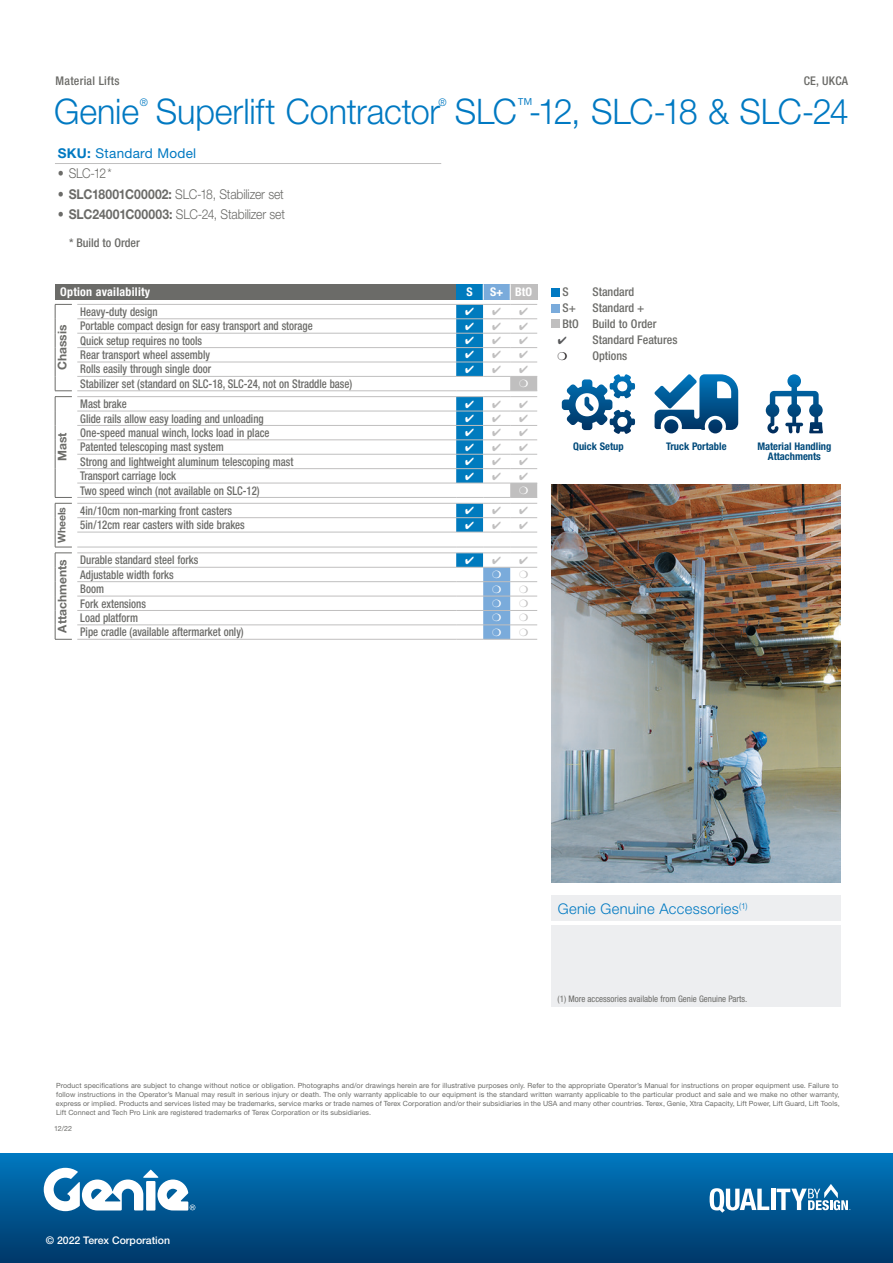
<style>
.page{position:relative;width:893px;height:1263px;background:#fff}
.page>*{position:absolute;margin:0;border:0;box-sizing:border-box;transform-origin:0 0}
.t1{font:300 35.25px "Helvetica Neue LT Std";letter-spacing:-.005em;color:#0079c2}
.ACCESSORIES-HEADER{font:300 14.7px "Helvetica Neue LT Std";letter-spacing:.02em;color:#0079c2}
.t2{font:300 13.5px "Helvetica Neue LT Std";letter-spacing:-.01em;color:#6b6b68;scale:.9 1}
.STOCKMODELS{font:13.5px "Helvetica Neue LT Std";letter-spacing:.02em;color:#0079c2}
.CHART_BODY{font:500 condensed 12px "Helvetica Neue LT Std";color:#6b6b68;scale:.9 1}
.OPTIONAVAILABILITY{font:700 condensed 12px "Helvetica Neue LT Std";letter-spacing:.02em;color:#fff}
.STANDARDBUILDFEATURE{font:500 condensed 12px "Helvetica Neue LT Std";color:#6b6b68}
.PRODUCTFAMILY{font:500 condensed 12px "Helvetica Neue LT Std";letter-spacing:.02em;color:#6b6b68}
.STANDARDMODELS{font:500 condensed 12px "Helvetica Neue LT Std";color:#6b6b68}
.BUILDTOCUSTOMERORDER{font:500 condensed 12px "Helvetica Neue LT Std";color:#6b6b68}
.ATTACHMENTS{font:700 12px "Helvetica Neue LT Std";color:#6b6b68}
.STANDARDBUILDPLUSOPT{font:500 condensed 12px "Helvetica Neue LT Std";color:#6b6b68}
.STANDARDBUILD{font:500 condensed 12px "Helvetica Neue LT Std";color:#6b6b68}
.OPTIONS{font:500 condensed 12px "Helvetica Neue LT Std";color:#6b6b68}
.CHASSIS{font:700 12px "Helvetica Neue LT Std";color:#6b6b68}
.STANDARDSCOMPLIANCE{font:500 condensed 12px "Helvetica Neue LT Std";letter-spacing:.02em;color:#6b6b68}
.BASE{font:500 condensed 12px "Helvetica Neue LT Std";color:#6b6b68}
.MAST{font:700 12px "Helvetica Neue LT Std";color:#6b6b68}
.ICONTEXT{font:700 condensed 10.5px/10.5px "Helvetica Neue LT Std";color:#004a7b;text-align:center}
.t3{font:500 10.5px "Helvetica Neue LT Std";color:#fff}
.WHEELS___CASTERS{font:700 10.5px "Helvetica Neue LT Std";letter-spacing:-.005em;color:#6b6b68}
.t4{font:300 10.5px "Helvetica Neue LT Std";color:#0079c2}
.NOTE{font:condensed 9px "Helvetica Neue LT Std";color:#6b6b68}
.FOOTER-COPYRIGHT{font:7.2px/9px "Helvetica Neue LT Std";letter-spacing:.01em;color:#6b6b68}
.UPDATE{font:7.2px "Helvetica Neue LT Std";color:#6b6b68}
.s1{font-weight:700}
</style>
<div class="page">
<div style="left:0;top:1153px;width:893px;height:110px;background:linear-gradient(to bottom,#0077bf,#003868)"></div>
<svg style="left:710px;top:1188px;width:59px;height:25px"></svg>
<hr style="left:771px;top:1188px;width:4px;height:22px;background:#fff">
<svg style="left:777px;top:1184px;width:73px;height:26px"></svg>
<svg style="left:44px;top:1168px;width:151px;height:43px"></svg>
<div style="left:551px;top:288px;width:9px;height:8px;background:#0079c2"></div>
<div style="left:551px;top:304px;width:9px;height:8px;background:#7aabdb"></div>
<div style="left:551px;top:320px;width:9px;height:8px;background:#c0bfbf"></div>
<div style="left:551px;top:926px;width:290px;height:81px;background:#edeef0"></div>
<div style="left:551px;top:895px;width:290px;height:26px;background:#edeef0"></div>
<div style="left:55px;top:284px;width:401px;height:16px;background:#6b6b68"></div>
<hr style="left:77px;top:304px;width:379px;height:1px;background:#c0bfbf">
<hr style="left:77px;top:319px;width:379px;height:1px;background:#c0bfbf">
<hr style="left:77px;top:333px;width:379px;height:1px;background:#c0bfbf">
<hr style="left:77px;top:347px;width:379px;height:1px;background:#c0bfbf">
<hr style="left:77px;top:362px;width:379px;height:1px;background:#c0bfbf">
<hr style="left:77px;top:376px;width:379px;height:1px;background:#c0bfbf">
<hr style="left:77px;top:391px;width:379px;height:1px;background:#c0bfbf">
<hr style="left:77px;top:396px;width:379px;height:1px;background:#c0bfbf">
<hr style="left:77px;top:411px;width:379px;height:1px;background:#c0bfbf">
<hr style="left:77px;top:425px;width:379px;height:1px;background:#c0bfbf">
<hr style="left:77px;top:440px;width:379px;height:1px;background:#c0bfbf">
<hr style="left:77px;top:454px;width:379px;height:1px;background:#c0bfbf">
<hr style="left:77px;top:468px;width:379px;height:1px;background:#c0bfbf">
<hr style="left:77px;top:483px;width:379px;height:1px;background:#c0bfbf">
<hr style="left:77px;top:497px;width:379px;height:1px;background:#c0bfbf">
<hr style="left:77px;top:503px;width:379px;height:1px;background:#c0bfbf">
<hr style="left:77px;top:517px;width:379px;height:1px;background:#c0bfbf">
<hr style="left:77px;top:532px;width:379px;height:1px;background:#c0bfbf">
<hr style="left:77px;top:547px;width:379px;height:1px;background:#c0bfbf">
<hr style="left:77px;top:553px;width:379px;height:1px;background:#c0bfbf">
<hr style="left:77px;top:567px;width:379px;height:1px;background:#c0bfbf">
<hr style="left:77px;top:581px;width:379px;height:1px;background:#c0bfbf">
<hr style="left:77px;top:596px;width:379px;height:1px;background:#c0bfbf">
<hr style="left:77px;top:610px;width:379px;height:1px;background:#c0bfbf">
<hr style="left:77px;top:625px;width:379px;height:1px;background:#c0bfbf">
<hr style="left:77px;top:639px;width:379px;height:1px;background:#c0bfbf">
<svg style="left:55px;top:304px;width:17px;height:336px"></svg>
<hr style="left:55px;top:163px;width:386px;height:1px;background:#c0bfbf">
<svg style="left:562px;top:374px;width:73px;height:60px"></svg>
<div style="left:708px;top:419px;width:14px;height:14px;background:#003162;border-radius:7px"></div>
<div style="left:664px;top:419px;width:14px;height:14px;background:#003162;border-radius:7px"></div>
<svg style="left:655px;top:374px;width:83px;height:56px"></svg>
<svg style="left:766px;top:374px;width:57px;height:59px"></svg>
<img style="left:551px;top:484px;width:290px;height:398px">
<svg style="left:456px;top:284px;width:81px;height:356px"></svg>
<p class="PRODUCTFAMILY" style="left:56px;top:73px;width:65px">Material Lifts</p>
<p class="STANDARDSCOMPLIANCE" style="left:804px;top:73px;width:46px">CE, UKCA</p>
<p class="t1" style="left:54px;top:90px;width:87px">Genie</p>
<p class="t4" style="left:140px;top:96px;width:10px">®</p>
<p class="t1" style="left:156px;top:90px;width:694px">Superlift Contractor SLC<sup>™</sup>-12, SLC-18 &amp; SLC-24</p>
<p class="t4" style="left:439px;top:96px;width:10px">®</p>
<p class="STOCKMODELS" style="left:58px;top:145px;width:140px"><span class="s1">SKU:</span> Standard Model</p>
<p class="t2" style="left:58px;top:165px;width:61px">• SLC-12*</p>
<p class="t2" style="left:58px;top:186px;width:252px">• <span class="s1">SLC18001C00002:</span> SLC-18, Stabilizer set</p>
<p class="t2" style="left:58px;top:206px;width:254px">• <span class="s1">SLC24001C00003:</span> SLC-24, Stabilizer set</p>
<p class="STANDARDMODELS" style="left:69px;top:236px;width:72px">* Build to Order</p>
<p class="OPTIONAVAILABILITY" style="left:60px;top:285px;width:92px">Option availability</p>
<p class="OPTIONAVAILABILITY" style="left:467px;top:285px;width:8px">S</p>
<p class="OPTIONAVAILABILITY" style="left:490px;top:285px;width:15px">S+</p>
<p class="OPTIONAVAILABILITY" style="left:515px;top:285px;width:18px">BtO</p>
<p class="CHASSIS" style="left:55px;top:370px;width:47px;rotate:-90deg">Chassis</p>
<p class="CHART_BODY" style="left:80px;top:304px;width:87px">Heavy-duty design</p>
<p class="CHART_BODY" style="left:80px;top:319px;width:260px">Portable compact design for easy transport and storage</p>
<p class="CHART_BODY" style="left:80px;top:333px;width:137px">Quick setup requires no tools</p>
<p class="CHART_BODY" style="left:80px;top:348px;width:146px">Rear transport wheel assembly</p>
<p class="CHART_BODY" style="left:80px;top:362px;width:147px">Rolls easily through single door</p>
<p class="CHART_BODY" style="left:80px;top:376px;width:304px">Stabilizer set (standard on SLC-18, SLC-24, not on Straddle base)</p>
<p class="MAST" style="left:55px;top:461px;width:30px;rotate:-90deg">Mast</p>
<p class="CHART_BODY" style="left:80px;top:397px;width:53px">Mast brake</p>
<p class="CHART_BODY" style="left:80px;top:411px;width:205px">Glide rails allow easy loading and unloading</p>
<p class="CHART_BODY" style="left:80px;top:425px;width:212px">One-speed manual winch, locks load in place</p>
<p class="CHART_BODY" style="left:80px;top:440px;width:161px">Patented telescoping mast system</p>
<p class="CHART_BODY" style="left:80px;top:454px;width:238px">Strong and lightweight aluminum telescoping mast</p>
<p class="CHART_BODY" style="left:80px;top:469px;width:108px">Transport carriage lock</p>
<p class="CHART_BODY" style="left:80px;top:483px;width:201px">Two speed winch (not available on SLC-12)</p>
<p class="WHEELS___CASTERS" style="left:55px;top:543px;width:38px;rotate:-90deg">Wheels</p>
<p class="CHART_BODY" style="left:80px;top:503px;width:170px">4in/ 10cm non-marking front casters</p>
<p class="CHART_BODY" style="left:80px;top:518px;width:184px">5in/ 12cm rear casters with side brakes</p>
<p class="ATTACHMENTS" style="left:55px;top:633px;width:75px;rotate:-90deg">Attachments</p>
<p class="CHART_BODY" style="left:80px;top:553px;width:133px">Durable standard steel forks</p>
<p class="CHART_BODY" style="left:80px;top:567px;width:105px">Adjustable width forks</p>
<p class="CHART_BODY" style="left:80px;top:582px;width:28px">Boom</p>
<p class="CHART_BODY" style="left:80px;top:596px;width:75px">Fork extensions</p>
<p class="CHART_BODY" style="left:80px;top:610px;width:66px">Load platform</p>
<p class="CHART_BODY" style="left:80px;top:625px;width:183px">Pipe cradle (available aftermarket only)</p>
<p class="BASE" style="left:562px;top:285px;width:8px">S</p>
<p class="STANDARDBUILD" style="left:592px;top:285px;width:43px">Standard</p>
<p class="BASE" style="left:562px;top:301px;width:15px">S+</p>
<p class="STANDARDBUILDPLUSOPT" style="left:592px;top:301px;width:54px">Standard +</p>
<p class="BASE" style="left:562px;top:317px;width:18px">BtO</p>
<p class="BUILDTOCUSTOMERORDER" style="left:592px;top:317px;width:66px">Build to Order</p>
<p class="STANDARDBUILDFEATURE" style="left:592px;top:333px;width:87px">Standard Features</p>
<p class="OPTIONS" style="left:592px;top:349px;width:36px">Options</p>
<p class="ICONTEXT" style="left:573px;top:441px;width:52px">Quick Setup</p>
<p class="ICONTEXT" style="left:666px;top:441px;width:62px">Truck Portable</p>
<p class="ICONTEXT" style="left:757px;top:441px;width:76px">Material Handling<br>Attachments</p>
<p class="ACCESSORIES-HEADER" style="left:558px;top:900px;width:191px">Genie Genuine Accessories<sup>(1)</sup></p>
<p class="NOTE" style="left:558px;top:993px;width:191px">(1) More accessories available from Genie Genuine Parts.</p>
<p class="FOOTER-COPYRIGHT" style="left:56px;top:1081px;width:785px">Product specifications are subject to change without notice or obligation. Photographs and/or drawings herein are for illustrative purposes only. Refer to the appropriate Operator’s Manual for instructions on proper equipment use. Failure to follow instructions in the Operator’s Manual may result in serious injury or death. The only warranty applicable to our equipment is the standard written warranty applicable to the particular product and sale and we make no other warranty, express or implied. Products and services listed may be trademarks, service marks or trade names of Terex Corporation and/or their subsidiaries in the USA and many other countries. Terex, Genie, Xtra Capacity, Lift Power, Lift Guard, Lift Tools, Lift Connect and Tech Pro Link are registered trademarks of Terex Corporation or its subsidiaries.</p>
<p class="UPDATE" style="left:54px;top:1124px;width:20px">12/22</p>
<p class="t3" style="left:46px;top:1233px;width:126px">© 2022 Terex Corporation</p>
</div>
